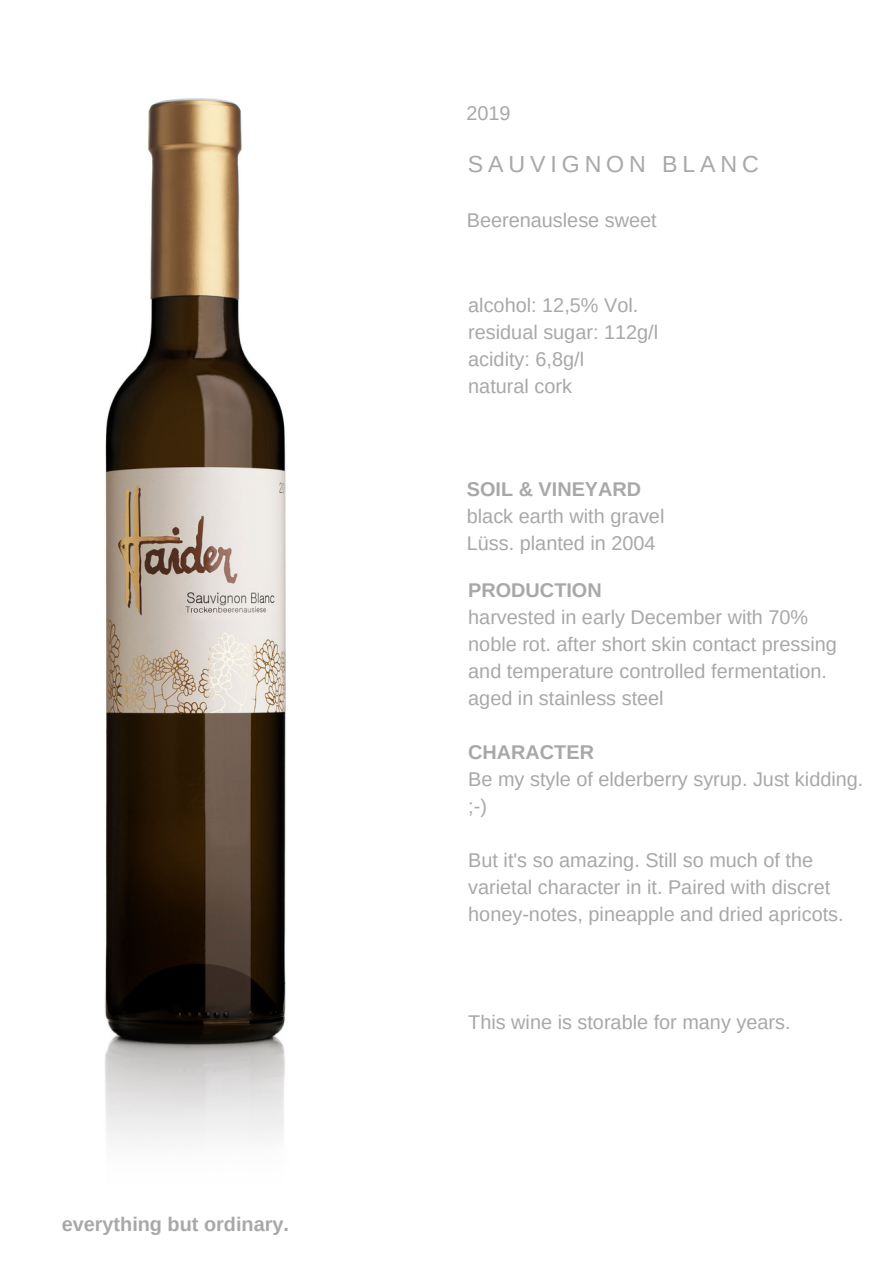
<style>
.page{position:relative;width:894px;height:1264px;background:#fff}
.page>*{position:absolute;margin:0;border:0;box-sizing:border-box;transform-origin:0 0}
.t1{font:23.25px "Arimo";letter-spacing:.21em;color:#a8a8a8}
.t2{font:19.8px/27px "Arimo";color:#a8a8a8}
.t3{font:700 19.8px "Arimo";color:#a8a8a8}
</style>
<div class="page">
<img style="left:105px;top:98px;width:181px;height:1044px">
<p class="t3" style="left:62px;top:1212px;width:229px">everything but ordinary.</p>
<p class="t2" style="left:466px;top:100px;width:46px">2019</p>
<p class="t1" style="left:467px;top:150px;width:292px">SAUVIGNON BLANC</p>
<p class="t2" style="left:466px;top:206px;width:191px">Beerenauslese sweet</p>
<p class="t2" style="left:468px;top:291px;width:171px">alcohol: 12,5% Vol.</p>
<p class="t2" style="left:468px;top:318px;width:191px">residual sugar: 112g/l</p>
<p class="t2" style="left:468px;top:345px;width:117px">acidity: 6,8g/l</p>
<p class="t2" style="left:468px;top:372px;width:105px">natural cork</p>
<p class="t3" style="left:466px;top:478px;width:176px">SOIL &amp; VINEYARD</p>
<p class="t2" style="left:466px;top:503px;width:199px">black earth with gravel</p>
<p class="t2" style="left:466px;top:530px;width:190px">Lüss. planted in 2004</p>
<p class="t3" style="left:468px;top:579px;width:135px">PRODUCTION</p>
<p class="t2" style="left:468px;top:604px;width:370px">harvested in early December with 70% noble rot. after short skin contact pressing and temperature controlled fermentation. aged in stainless steel</p>
<p class="t3" style="left:468px;top:740px;width:127px">CHARACTER</p>
<p class="t2" style="left:468px;top:765px;width:396px">Be my style of elderberry syrup. Just kidding. ;-)</p>
<p class="t2" style="left:468px;top:846px;width:377px">But it's so amazing. Still so much of the varietal character in it. Paired with discret honey-notes, pineapple and dried apricots.</p>
<p class="t2" style="left:468px;top:1008px;width:324px">This wine is storable for many years.</p>
</div>
